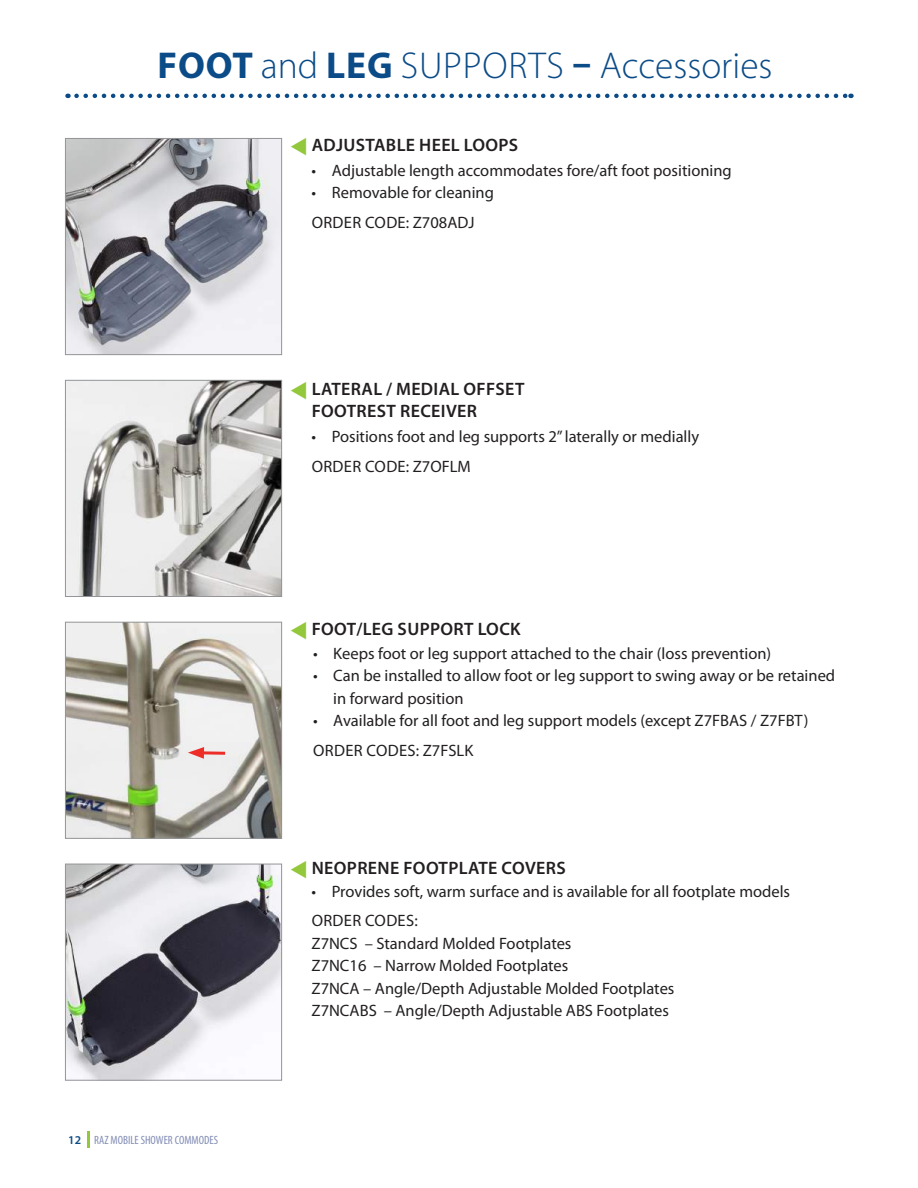
<style>
.page{position:relative;width:918px;height:1188px;background:#fff}
.page>*{position:absolute;margin:0;border:0;box-sizing:border-box;transform-origin:0 0}
.t1{font:300 37.5px "Myriad Pro";color:#0b4b87}
.t2{font:600 18px/22.5px "Myriad Pro";letter-spacing:.02em;color:#231f20}
.t3{font:16.5px/29.2px "Myriad Pro";color:#231f20}
.t4{font:condensed 12px "Myriad Pro";color:#838db5}
.s1{font-weight:700}
.s2{font-weight:600;font-stretch:normal;color:#0b4b87}
</style>
<div class="page">
<svg style="left:88px;top:1132px;width:2px;height:16px"></svg>
<img style="left:67px;top:140px;width:213px;height:213px">
<div style="left:65px;top:138px;width:217px;height:217px;border:1px solid #939598"></div>
<img style="left:67px;top:382px;width:213px;height:213px">
<div style="left:65px;top:380px;width:217px;height:217px;border:1px solid #939598"></div>
<img style="left:67px;top:866px;width:213px;height:212px">
<div style="left:65px;top:864px;width:217px;height:216px;border:1px solid #939598"></div>
<img style="left:67px;top:624px;width:213px;height:213px">
<div style="left:65px;top:622px;width:217px;height:217px;border:1px solid #939598"></div>
<svg style="left:188px;top:747px;width:40px;height:12px"></svg>
<svg style="left:76px;top:94px;width:775px;height:4px"></svg>
<h1 class="t1" style="left:158px;top:43px;width:617px"><span class="s1">FOOT</span> and <span class="s1">LEG</span> SUPPORTS <span class="s1">–</span> Accessories</h1>
<p class="t2" style="left:312px;top:134px;width:208px">ADJUSTABLE HEEL LOOPS</p>
<p class="t3" style="left:312px;top:156px;width:422px">• Adjustable length accommodates fore/aft foot positioning</p>
<p class="t3" style="left:312px;top:178px;width:184px">• Removable for cleaning<br>ORDER CODE: Z708ADJ</p>
<p class="t2" style="left:312px;top:377px;width:214px">LATERAL / MEDIAL OFFSET<br>FOOTREST RECEIVER</p>
<p class="t3" style="left:312px;top:422px;width:389px">• Positions foot and leg supports 2” laterally or medially<br>ORDER CODE: Z7OFLM</p>
<p class="t2" style="left:312px;top:617px;width:211px">FOOT/LEG SUPPORT LOCK</p>
<p class="t3" style="left:313px;top:638px;width:460px">• Keeps foot or leg support attached to the chair (loss prevention)</p>
<p class="t3" style="left:333px;top:664px;width:503px;line-height:22.5px;text-indent:-20px">• Can be installed to allow foot or leg support to swing away or be retained in forward position</p>
<p class="t3" style="left:313px;top:706px;width:497px">• Available for all foot and leg support models (except Z7FBAS / Z7FBT)<br>ORDER CODES: Z7FSLK</p>
<p class="t2" style="left:312px;top:856px;width:256px">NEOPRENE FOOTPLATE COVERS</p>
<p class="t4" style="left:68px;top:1133px;width:151px"><span class="s2">12</span> RAZ MOBILE SHOWER COMMODES</p>
<p class="t3" style="left:312px;top:877px;width:480px">• Provides soft, warm surface and is available for all footplate models<br>ORDER CODES:</p>
<p class="t3" style="left:312px;top:932px;width:364px;line-height:22.5px">Z7NCS – Standard Molded Footplates<br>Z7NC16 – Narrow Molded Footplates<br>Z7NCA – Angle/Depth Adjustable Molded Footplates Z7NCABS – Angle/Depth Adjustable ABS Footplates</p>
</div>
